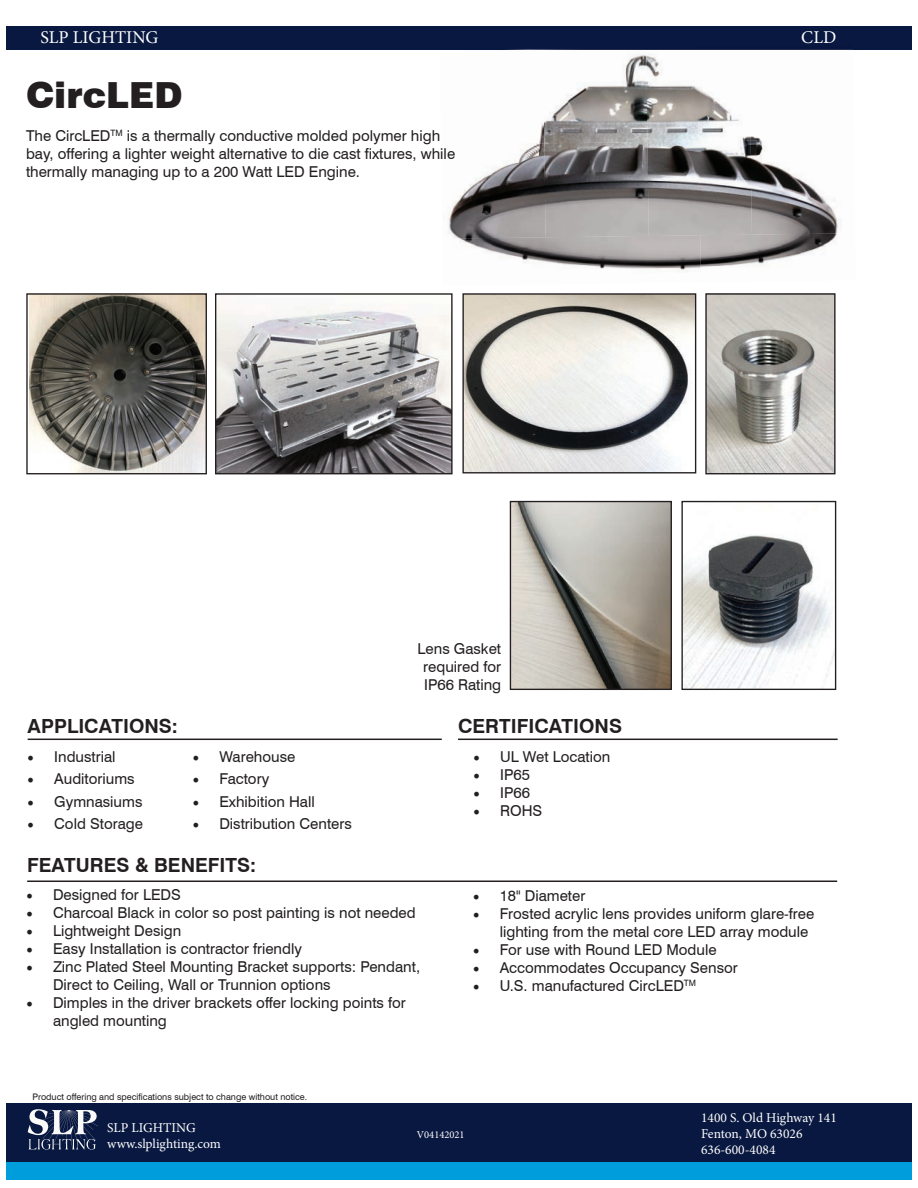
<style>
.page{position:relative;width:918px;height:1188px;background:#fff}
.page>*{position:absolute;margin:0;border:0;box-sizing:border-box;transform-origin:0 0}
.t1{font:900 36px "Swiss 721 BT";color:#231f20}
.t2{font:700 19.5px "Swiss 721 BT";color:#231f20}
.t3{font:18px "Minion Pro";color:#fff}
.t4{font:15px/18px "Swiss 721 BT";color:#231f20}
.t5{font:13.5px/16.2px "Minion Pro";color:#fff}
.t6{font:10.5px "Minion Pro";color:#fff}
.t7{font:9px "Swiss 721 BT";color:#231f20}
.s1{font-family:"Minion Pro";font-size:18px}
</style>
<div class="page">
<div style="left:6px;top:1162px;width:906px;height:18px;background:#009ddc"></div>
<div style="left:6px;top:1103px;width:906px;height:59px;background:#091840"></div>
<svg style="left:28px;top:1109px;width:70px;height:41px"></svg>
<div style="left:6px;top:26px;width:906px;height:24px;background:#091840"></div>
<hr style="left:27px;top:881px;width:810px;height:1px;background:#231f20">
<hr style="left:28px;top:739px;width:414px;height:1px;background:#231f20">
<hr style="left:458px;top:739px;width:380px;height:1px;background:#231f20">
<img style="left:539px;top:123px;width:4px;height:20px">
<img style="left:543px;top:54px;width:103px;height:181px">
<img style="left:646px;top:55px;width:105px;height:180px">
<img style="left:749px;top:55px;width:11px;height:86px">
<img style="left:448px;top:143px;width:98px;height:92px">
<img style="left:751px;top:139px;width:90px;height:94px">
<img style="left:453px;top:235px;width:247px;height:36px">
<img style="left:700px;top:233px;width:137px;height:35px">
<img style="left:528px;top:49px;width:324px;height:1px">
<img style="left:217px;top:303px;width:234px;height:169px">
<div style="left:215px;top:293px;width:238px;height:181px;border:1px solid #231f20"></div>
<img style="left:464px;top:295px;width:230px;height:176px">
<div style="left:462px;top:293px;width:234px;height:180px;border:1px solid #231f20"></div>
<img style="left:29px;top:295px;width:176px;height:177px">
<div style="left:26px;top:293px;width:181px;height:181px;border:1px solid #231f20"></div>
<img style="left:707px;top:295px;width:127px;height:177px">
<div style="left:705px;top:293px;width:131px;height:181px;border:1px solid #231f20"></div>
<img style="left:512px;top:503px;width:158px;height:185px">
<div style="left:510px;top:501px;width:162px;height:189px;border:1px solid #231f20"></div>
<img style="left:683px;top:534px;width:151px;height:154px">
<div style="left:681px;top:501px;width:155px;height:189px;border:1px solid #231f20"></div>
<p class="t3" style="left:41px;top:25px;width:119px">SLP LIGHTING</p>
<p class="t3" style="left:801px;top:25px;width:37px">CLD</p>
<h1 class="t1" style="left:26px;top:74px;width:158px">CircLED</h1>
<p class="t4" style="left:26px;top:127px;width:431px">The CircLED<sup>TM</sup> is a thermally conductive molded polymer high bay, offering a lighter weight alternative to die cast fixtures, while thermally managing up to a 200 Watt LED Engine.</p>
<p class="t4" style="left:418px;top:640px;width:85px;text-align:center">Lens Gasket required for<br>IP66 Rating</p>
<h2 class="t2" style="left:28px;top:714px;width:152px">APPLICATIONS:</h2>
<h2 class="t2" style="left:458px;top:714px;width:165px">CERTIFICATIONS</h2>
<p class="t4" style="left:27px;top:747px;width:90px"><span class="s1">•</span> Industrial</p>
<p class="t4" style="left:27px;top:770px;width:109px"><span class="s1">•</span> Auditoriums</p>
<p class="t4" style="left:27px;top:792px;width:117px"><span class="s1">•</span> Gymnasiums</p>
<p class="t4" style="left:27px;top:815px;width:117px"><span class="s1">•</span> Cold Storage</p>
<p class="t4" style="left:192px;top:747px;width:104px"><span class="s1">•</span> Warehouse</p>
<p class="t4" style="left:192px;top:770px;width:78px"><span class="s1">•</span> Factory</p>
<p class="t4" style="left:192px;top:792px;width:124px"><span class="s1">•</span> Exhibition Hall</p>
<p class="t4" style="left:192px;top:815px;width:161px"><span class="s1">•</span> Distribution Centers</p>
<h2 class="t2" style="left:27px;top:854px;width:230px">FEATURES &amp; BENEFITS:</h2>
<p class="t4" style="left:26px;top:885px;width:156px"><span class="s1">•</span> Designed for LEDS</p>
<p class="t4" style="left:26px;top:903px;width:391px"><span class="s1">•</span> Charcoal Black in color so post painting is not needed</p>
<p class="t4" style="left:26px;top:921px;width:157px"><span class="s1">•</span> Lightweight Design</p>
<p class="t4" style="left:26px;top:939px;width:278px"><span class="s1">•</span> Easy Installation is contractor friendly</p>
<p class="t4" style="left:53px;top:957px;width:369px;text-indent:-27px"><span class="s1">•</span> Zinc Plated Steel Mounting Bracket supports: Pendant,<br>Direct to Ceiling, Wall or Trunnion options</p>
<p class="t4" style="left:53px;top:993px;width:354px;text-indent:-27px"><span class="s1">•</span> Dimples in the driver brackets offer locking points for angled mounting</p>
<p class="t4" style="left:473px;top:747px;width:139px"><span class="s1">•</span> UL Wet Location</p>
<p class="t4" style="left:473px;top:765px;width:58px"><span class="s1">•</span> IP65</p>
<p class="t4" style="left:473px;top:783px;width:58px"><span class="s1">•</span> IP66</p>
<p class="t4" style="left:473px;top:801px;width:71px"><span class="s1">•</span> ROHS</p>
<p class="t4" style="left:473px;top:887px;width:114px"><span class="s1">•</span> 18" Diameter</p>
<p class="t4" style="left:500px;top:905px;width:316px;text-indent:-27px"><span class="s1">•</span> Frosted acrylic lens provides uniform glare-free lighting from the metal core LED array module</p>
<p class="t4" style="left:473px;top:941px;width:245px"><span class="s1">•</span> For use with Round LED Module</p>
<p class="t4" style="left:473px;top:959px;width:267px"><span class="s1">•</span> Accommodates Occupancy Sensor</p>
<p class="t4" style="left:473px;top:977px;width:225px"><span class="s1">•</span> U.S. manufactured CircLED<sup>TM</sup></p>
<p class="t7" style="left:32px;top:1091px;width:276px">Product offering and specifications subject to change without notice.</p>
<p class="t5" style="left:107px;top:1119px;width:115px">SLP LIGHTING www.slplighting.com</p>
<p class="t5" style="left:701px;top:1109px;width:137px">1400 S. Old Highway 141<br>Fenton, MO 63026<br>636-600-4084</p>
<p class="t6" style="left:417px;top:1128px;width:49px">V04142021</p>
</div>
